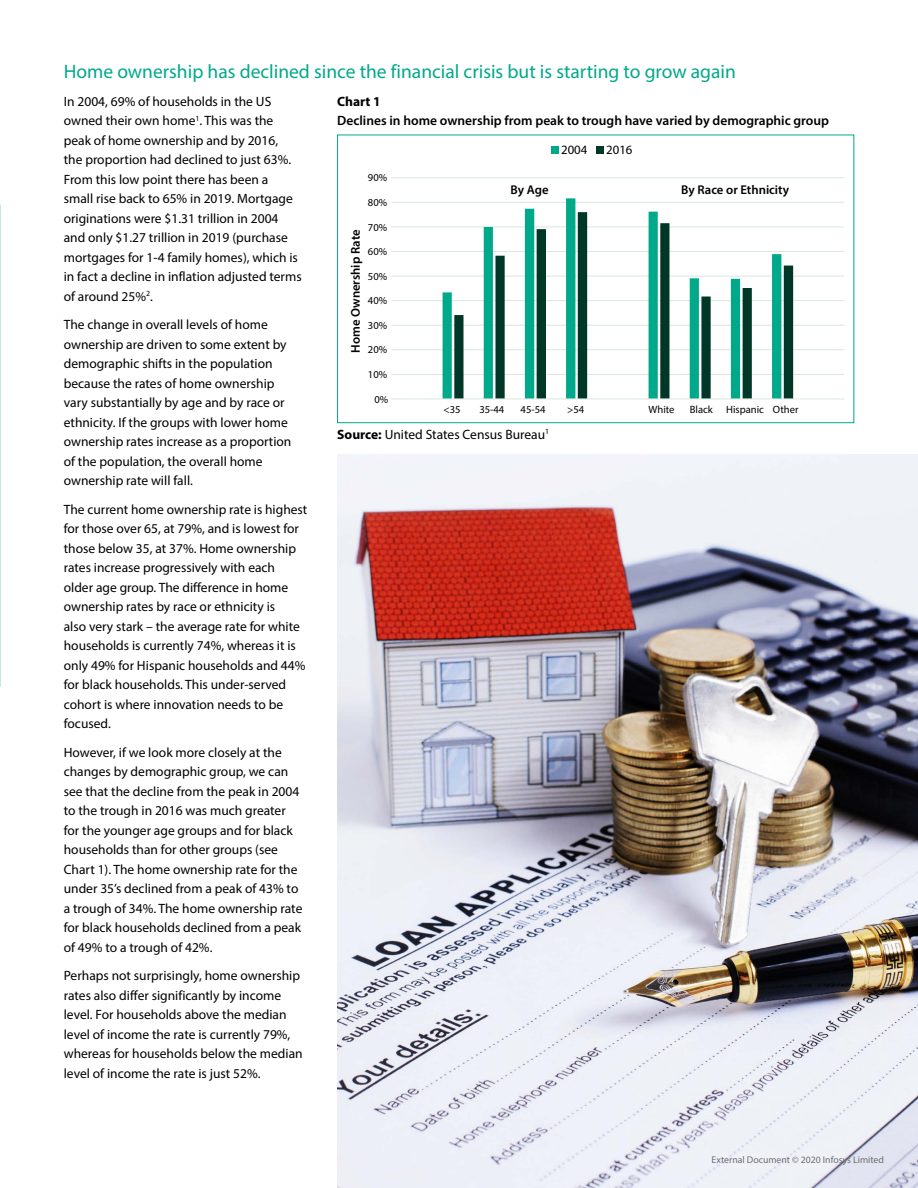
<style>
.page{position:relative;width:918px;height:1188px;background:#fff}
.page>*{position:absolute;margin:0;border:0;box-sizing:border-box;transform-origin:0 0}
.t1{font:19.5px "Myriad Pro";color:#00a98a}
.t2{font:13.5px/19.5px "Myriad Pro";color:#000}
.t3{font:600 13.5px "Myriad Pro";color:#000}
.t4{font:700 13.5px "Myriad Pro";color:#000}
.t5{font:600 12.75px "Myriad Pro";color:#000}
.t6{font:12.75px "Myriad Pro";color:#000}
.t7{font:10.65px "Myriad Pro";color:#000}
.t8{font:9.75px "Myriad Pro";color:#6d6e71}
.s1{font-weight:700}
</style>
<div class="page">
<img style="left:337px;top:455px;width:581px;height:733px">
<hr style="left:391px;top:374px;width:453px;height:1px;background:#d9e7dc">
<hr style="left:391px;top:349px;width:453px;height:1px;background:#d9e7dc">
<hr style="left:391px;top:325px;width:453px;height:1px;background:#d9e7dc">
<hr style="left:391px;top:300px;width:453px;height:1px;background:#d9e7dc">
<hr style="left:391px;top:276px;width:453px;height:1px;background:#d9e7dc">
<hr style="left:391px;top:251px;width:453px;height:1px;background:#d9e7dc">
<hr style="left:391px;top:227px;width:453px;height:1px;background:#d9e7dc">
<hr style="left:391px;top:202px;width:453px;height:1px;background:#d9e7dc">
<hr style="left:391px;top:177px;width:453px;height:1px;background:#d9e7dc">
<svg style="left:443px;top:198px;width:215px;height:201px"></svg>
<svg style="left:454px;top:212px;width:339px;height:187px"></svg>
<hr style="left:391px;top:399px;width:453px;height:1px;background:#d9e7dc">
<div style="left:551px;top:147px;width:7px;height:7px;background:#00a98a"></div>
<div style="left:596px;top:147px;width:7px;height:7px;background:#003726"></div>
<div style="left:337px;top:135px;width:517px;height:288px;border:1px solid #00a98a"></div>
<h1 class="t1" style="left:64px;top:60px;width:674px">Home ownership has declined since the financial crisis but is starting to grow again</h1>
<p class="t2" style="left:64px;top:91px;width:239px">In 2004, 69% of households in the US owned their own home<sup>1</sup>. This was the peak of home ownership and by 2016,<br>the proportion had declined to just 63%.<br>From this low point there has been a<br>small rise back to 65% in 2019. Mortgage originations were $1.31 trillion in 2004 and only $1.27 trillion in 2019 (purchase mortgages for 1-4 family homes), which is in fact a decline in inflation adjusted terms of around 25%<sup>2</sup>.</p>
<p class="t2" style="left:64px;top:315px;width:229px">The change in overall levels of home ownership are driven to some extent by demographic shifts in the population because the rates of home ownership vary substantially by age and by race or ethnicity. If the groups with lower home ownership rates increase as a proportion of the population, the overall home ownership rate will fall.</p>
<p class="t2" style="left:64px;top:499px;width:245px">The current home ownership rate is highest for those over 65, at 79%, and is lowest for those below 35, at 37%. Home ownership rates increase progressively with each older age group. The difference in home ownership rates by race or ethnicity is<br>also very stark – the average rate for white households is currently 74%, whereas it is only 49% for Hispanic households and 44% for black households. This under-served cohort is where innovation needs to be focused.</p>
<p class="t2" style="left:64px;top:742px;width:240px">However, if we look more closely at the changes by demographic group, we can see that the decline from the peak in 2004 to the trough in 2016 was much greater for the younger age groups and for black households than for other groups (see Chart 1). The home ownership rate for the under 35’s declined from a peak of 43% to a trough of 34%. The home ownership rate for black households declined from a peak of 49% to a trough of 42%.</p>
<p class="t2" style="left:64px;top:966px;width:240px">Perhaps not surprisingly, home ownership rates also differ significantly by income level. For households above the median level of income the rate is currently 79%, whereas for households below the median level of income the rate is just 52%.</p>
<p class="t4" style="left:337px;top:92px;width:45px">Chart 1</p>
<p class="t3" style="left:337px;top:112px;width:493px">Declines in home ownership from peak to trough have varied by demographic group</p>
<p class="t7" style="left:368px;top:171px;width:21px">90%</p>
<p class="t7" style="left:368px;top:196px;width:21px">80%</p>
<p class="t7" style="left:368px;top:220px;width:21px">70%</p>
<p class="t5" style="left:347px;top:353px;width:125px;rotate:-90deg">Home Ownership Rate</p>
<p class="t7" style="left:368px;top:245px;width:21px">60%</p>
<p class="t7" style="left:368px;top:270px;width:21px">50%</p>
<p class="t7" style="left:368px;top:294px;width:21px">40%</p>
<p class="t7" style="left:368px;top:319px;width:21px">30%</p>
<p class="t7" style="left:368px;top:343px;width:21px">20%</p>
<p class="t7" style="left:368px;top:368px;width:21px">10%</p>
<p class="t7" style="left:374px;top:392px;width:15px">0%</p>
<p class="t5" style="left:511px;top:182px;width:40px">By Age</p>
<p class="t6" style="left:561px;top:142px;width:28px">2004</p>
<p class="t6" style="left:606px;top:142px;width:28px">2016</p>
<p class="t5" style="left:681px;top:182px;width:109px">By Race or Ethnicity</p>
<p class="t7" style="left:443px;top:403px;width:19px">&lt;35</p>
<p class="t7" style="left:479px;top:403px;width:27px">35-44</p>
<p class="t7" style="left:521px;top:403px;width:27px">45-54</p>
<p class="t7" style="left:567px;top:403px;width:19px">&gt;54</p>
<p class="t7" style="left:649px;top:403px;width:28px">White</p>
<p class="t7" style="left:690px;top:403px;width:110px">Black Hispanic Other</p>
<p class="t2" style="left:337px;top:424px;width:214px"><span class="s1">Source:</span> United States Census Bureau<sup>1</sup></p>
<p class="t8" style="left:712px;top:1154px;width:174px">External Document © 2020 Infosys Limited</p>
</div>
